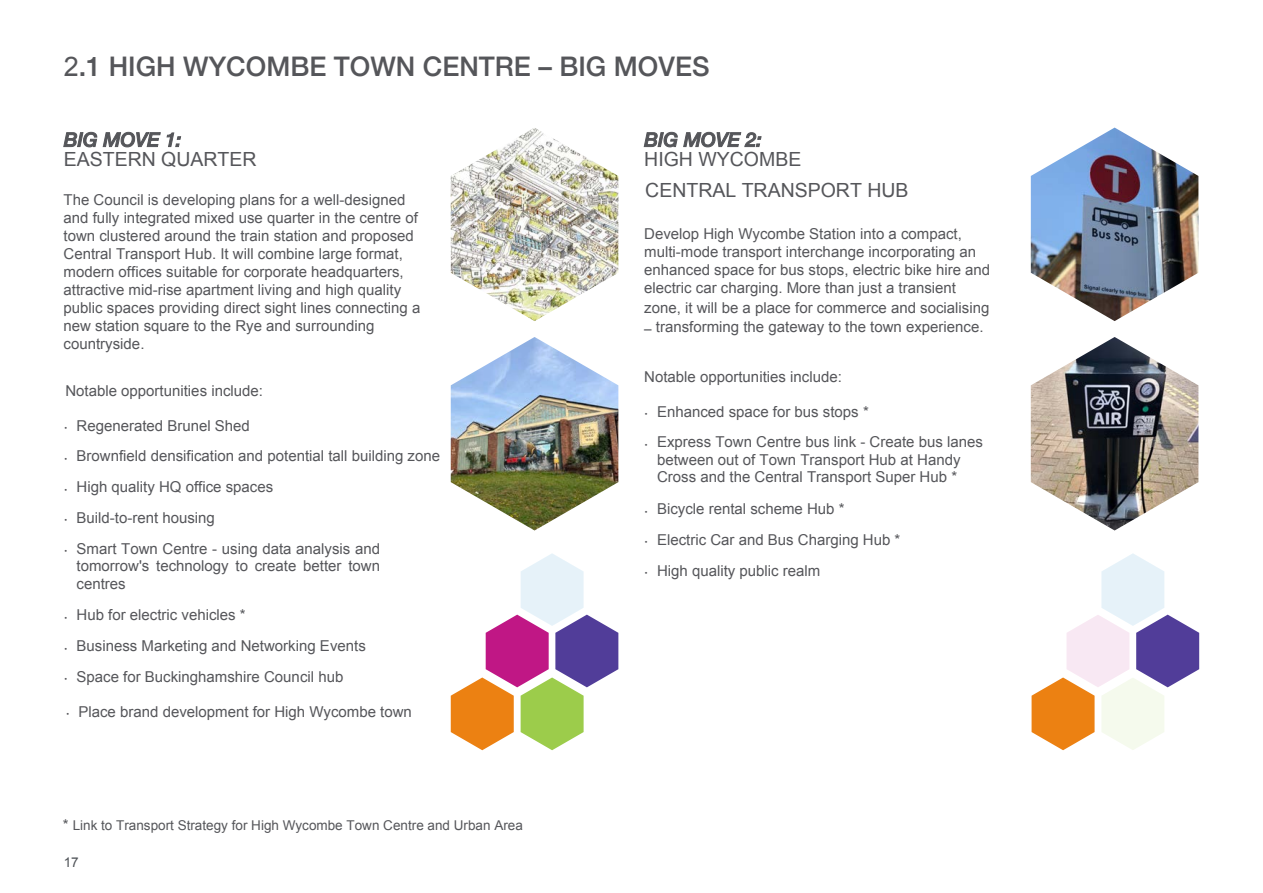
<style>
.page{position:relative;width:1263px;height:893px;background:#fff}
.page>*{position:absolute;margin:0;border:0;box-sizing:border-box;transform-origin:0 0}
.Heading_2{font:500 27px "Helvetica Neue";color:#55565a}
.Heading_3{font:19.5px/19.8px "Arial";color:#55565a}
.t1{font:15px/18px "Arial";color:#55565a}
.t2{font:13.5px "Arial";color:#55565a}
.t3{font:13.5px "Arial";color:#4d5156}
.s1{font-family:"Arial";font-weight:400}
.s2{font-family:"Helvetica Neue";font-weight:500;font-style:italic}
.s3{font-family:"Helvetica"}
.s4{font-size:15px}
.s5{font-family:"Helvetica Neue"}
</style>
<div class="page">
<img style="left:451px;top:128px;width:167px;height:193px">
<img style="left:451px;top:337px;width:167px;height:193px">
<img style="left:1031px;top:128px;width:167px;height:193px">
<svg style="left:451px;top:553px;width:167px;height:197px"></svg>
<svg style="left:1031px;top:553px;width:168px;height:197px"></svg>
<img style="left:1031px;top:337px;width:167px;height:193px">
<p class="Heading_2" style="left:64px;top:44px;width:647px"><span class="s1">2</span>.1 HIGH WYCOMBE TOWN CENTRE – BIG MOVES</p>
<p class="Heading_3" style="left:64px;top:130px;width:194px"><span class="s2">BIG MOVE 1:<br></span>EASTERN QUARTER</p>
<p class="t1" style="left:64px;top:190px;width:358px">The Council is developing plans for a well-designed and fully integrated mixed use quarter in the centre of town clustered around the train station and proposed Central Transport Hub. It will combine large format, modern offices suitable for corporate headquarters, attractive mid-rise apartment living and high quality public spaces providing direct sight lines connecting a new station square to the Rye and surrounding countryside.</p>
<p class="t1" style="left:65px;top:382px;width:199px">Notable opportunities include:</p>
<p class="t1" style="left:64px;top:417px;width:188px"><span class="s3">·</span> Regenerated Brunel Shed</p>
<p class="t1" style="left:64px;top:447px;width:378px"><span class="s3">·</span> Brownfield densification and potential tall building zone</p>
<p class="t1" style="left:64px;top:478px;width:211px"><span class="s3">·</span> High quality HQ office spaces</p>
<p class="t1" style="left:64px;top:509px;width:153px"><span class="s3">·</span> Build-to-rent housing</p>
<p class="t1" style="left:77px;top:540px;width:305px;line-height:17.5px;text-align:justify;text-indent:-13px"><span class="s3">·</span> Smart Town Centre - using data analysis and tomorrow's technology to create better town centres</p>
<p class="t1" style="left:64px;top:606px;width:183px"><span class="s3">·</span> Hub for electric vehicles *</p>
<p class="t1" style="left:64px;top:637px;width:304px"><span class="s3">·</span> Business Marketing and Networking Events</p>
<p class="t1" style="left:64px;top:668px;width:281px"><span class="s3">·</span> Space for Buckinghamshire Council hub</p>
<p class="t1" style="left:66px;top:702px;width:348px"><span class="s3">·</span> Place brand development for High Wycombe town</p>
<p class="t2" style="left:63px;top:817px;width:462px"><span class="s4">*</span> Link to Transport Strategy for High Wycombe Town Centre and Urban Area</p>
<p class="t3" style="left:64px;top:853px;width:17px">17</p>
<p class="Heading_3" style="left:644px;top:130px;width:159px"><span class="s2">BIG MOVE 2:<br></span>HIGH WYCOMBE</p>
<p class="Heading_3" style="left:645px;top:181px;width:265px">CENTRAL TRANSPORT HUB</p>
<p class="t1" style="left:644px;top:224px;width:348px">Develop High Wycombe Station into a compact, multi-mode transport interchange incorporating an enhanced space for bus stops, electric bike hire and electric car charging. More than just a transient</p>
<p class="t1" style="left:644px;top:299px;width:347px">zone, it will be a place for commerce and socialising</p>
<p class="t1" style="left:644px;top:317px;width:341px"><span class="s5">–</span> transforming the gateway to the town experience.</p>
<p class="t1" style="left:644px;top:367px;width:199px">Notable opportunities include:</p>
<p class="t1" style="left:644px;top:402px;width:226px"><span class="s3">·</span> Enhanced space for bus stops *</p>
<p class="t1" style="left:657px;top:433px;width:327px;line-height:17.5px;text-indent:-13px"><span class="s3">·</span> Express Town Centre bus link - Create bus lanes between out of Town Transport Hub at Handy<br>Cross and the Central Transport Super Hub *</p>
<p class="t1" style="left:644px;top:500px;width:202px"><span class="s3">·</span> Bicycle rental scheme Hub *</p>
<p class="t1" style="left:644px;top:531px;width:258px"><span class="s3">·</span> Electric Car and Bus Charging Hub *</p>
<p class="t1" style="left:644px;top:561px;width:178px"><span class="s3">·</span> High quality public realm</p>
</div>
